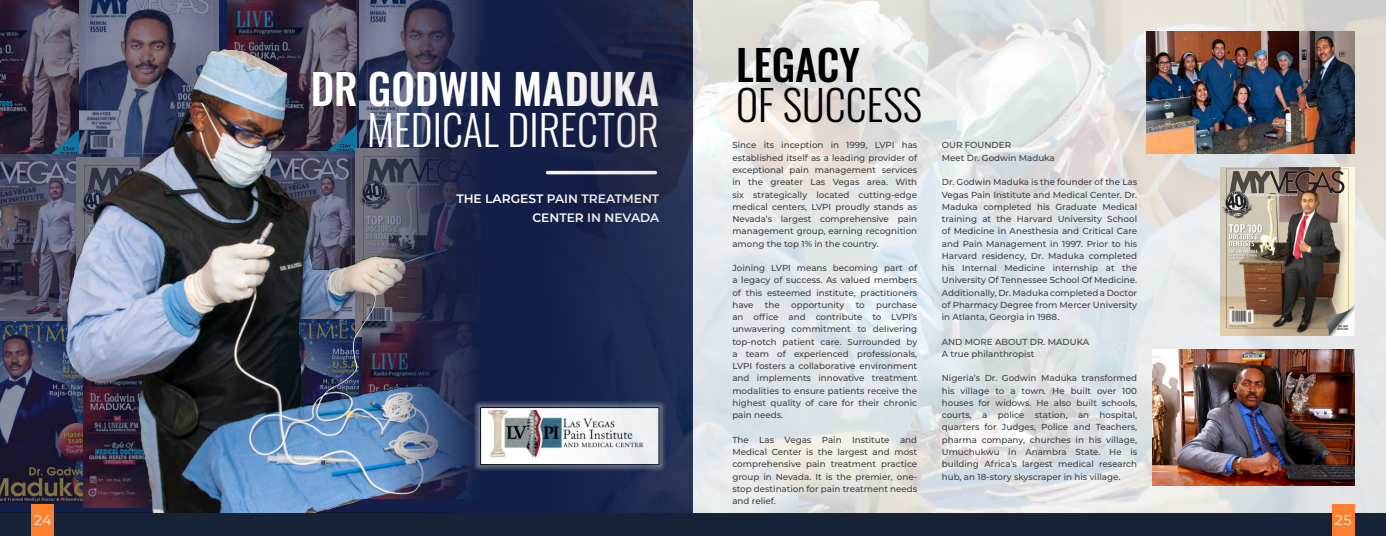
<style>
.page{position:relative;width:1386px;height:536px;background:#fff}
.page>*{position:absolute;margin:0;border:0;box-sizing:border-box;transform-origin:0 0}
.t1{font:300 42px/40.2px "Oswald";color:#fff;text-align:right}
.t2{font:300 42px "Oswald";color:#000}
.t3{font:500 42px "Oswald";color:#000}
.t4{font:14px "Montserrat";color:#fff}
.t5{font:600 12.25px/19.2px "Montserrat";color:#fff;text-align:right}
.t6{font:500 8.75px/12.2px "Montserrat";color:#414042;text-align:justify}
.s1{font-weight:500}
.s2{font-weight:600}
</style>
<div class="page">
<svg style="left:0;top:0;width:489px;height:513px;background:#47445b"></svg>
<img style="left:28px;top:46px;width:500px;height:467px">
<div style="left:474px;top:401px;width:192px;height:70px;background:#fff;opacity:.75"></div>
<div style="left:481px;top:407px;width:178px;height:57px;background:#fff"></div>
<div style="left:480px;top:407px;width:179px;height:58px;border:1px solid #000"></div>
<img style="left:487px;top:411px;width:41px;height:46px">
<img style="left:528px;top:0;width:858px;height:513px">
<img style="left:1147px;top:32px;width:208px;height:122px">
<img style="left:1221px;top:167px;width:133px;height:168px">
<img style="left:1153px;top:349px;width:202px;height:136px">
<div style="left:0;top:513px;width:1386px;height:23px;background:#172337"></div>
<div style="left:32px;top:504px;width:22px;height:32px;background:#ff7f30"></div>
<div style="left:1332px;top:504px;width:23px;height:32px;background:#ff7f30"></div>
<h1 class="t1" style="left:311px;top:64px;width:350px"><span class="s1">DR GODWIN</span> <span class="s2">MADUKA<br></span>MEDICAL DIRECTOR</h1>
<h3 class="t5" style="left:456px;top:188px;width:205px">THE LARGEST PAIN TREATMENT<br>CENTER IN NEVADA</h3>
<h1 class="t3" style="left:736px;top:43px;width:125px">LEGACY</h1>
<h1 class="t2" style="left:736px;top:67px;width:187px">OF SUCCESS</h1>
<p class="t6" style="left:732px;top:139px;width:186px">Since its inception in 1999, LVPI has established itself as a leading provider of exceptional pain management services in the greater Las Vegas area. With six strategically located cutting-edge medical centers, LVPI proudly stands as Nevada’s largest comprehensive pain management group, earning recognition among the top 1% in the country.</p>
<p class="t6" style="left:732px;top:261px;width:186px">Joining LVPI means becoming part of a legacy of success. As valued members of this esteemed institute, practitioners have</p>
<p class="t6" style="left:765px;top:298px;width:16px">the</p>
<p class="t6" style="left:791px;top:298px;width:55px">opportunity</p>
<p class="t6" style="left:856px;top:298px;width:11px">to</p>
<p class="t6" style="left:732px;top:298px;width:186px;text-indent:144px">purchase an office and contribute to LVPI’s unwavering commitment to delivering top-notch patient care. Surrounded by a team of experienced professionals, LVPI fosters a collaborative environment and implements innovative treatment modalities to ensure patients receive the highest quality of care for their chronic pain needs.</p>
<p class="t6" style="left:732px;top:433px;width:186px">The Las Vegas Pain Institute and Medical Center is the largest and most comprehensive pain treatment practice group in Nevada. It is the premier, one&shy;stop destination for pain treatment needs and relief.</p>
<p class="t6" style="left:942px;top:139px;width:115px">OUR FOUNDER<br>Meet Dr. Godwin Maduka</p>
<p class="t6" style="left:942px;top:175px;width:197px">Dr. Godwin Maduka is the founder of the Las Vegas Pain Institute and Medical Center. Dr.<br>Maduka completed his Graduate Medical training at the Harvard University School of Medicine in Anesthesia and Critical Care and Pain Management in 1997. Prior to his Harvard residency, Dr. Maduka completed his Internal Medicine internship at the University Of Tennessee School Of Medicine.<br>Additionally, Dr. Maduka completed a Doctor of Pharmacy Degree from Mercer University in Atlanta, Georgia in 1988.</p>
<p class="t6" style="left:942px;top:335px;width:149px">AND MORE ABOUT DR. MADUKA<br>A true philanthropist</p>
<p class="t6" style="left:942px;top:371px;width:197px">Nigeria’s Dr. Godwin Maduka transformed his village to a town. He built over 100 houses for widows. He also built schools, courts, a police station, an hospital, quarters for Judges, Police and Teachers, pharma company, churches in his village, Umuchukwu in Anambra State. He is building Africa’s largest medical research hub, an 18-story skyscraper in his village.</p>
<h2 class="t4" style="left:34px;top:510px;width:19px">24</h2>
<h2 class="t4" style="left:1335px;top:510px;width:18px">25</h2>
</div>
